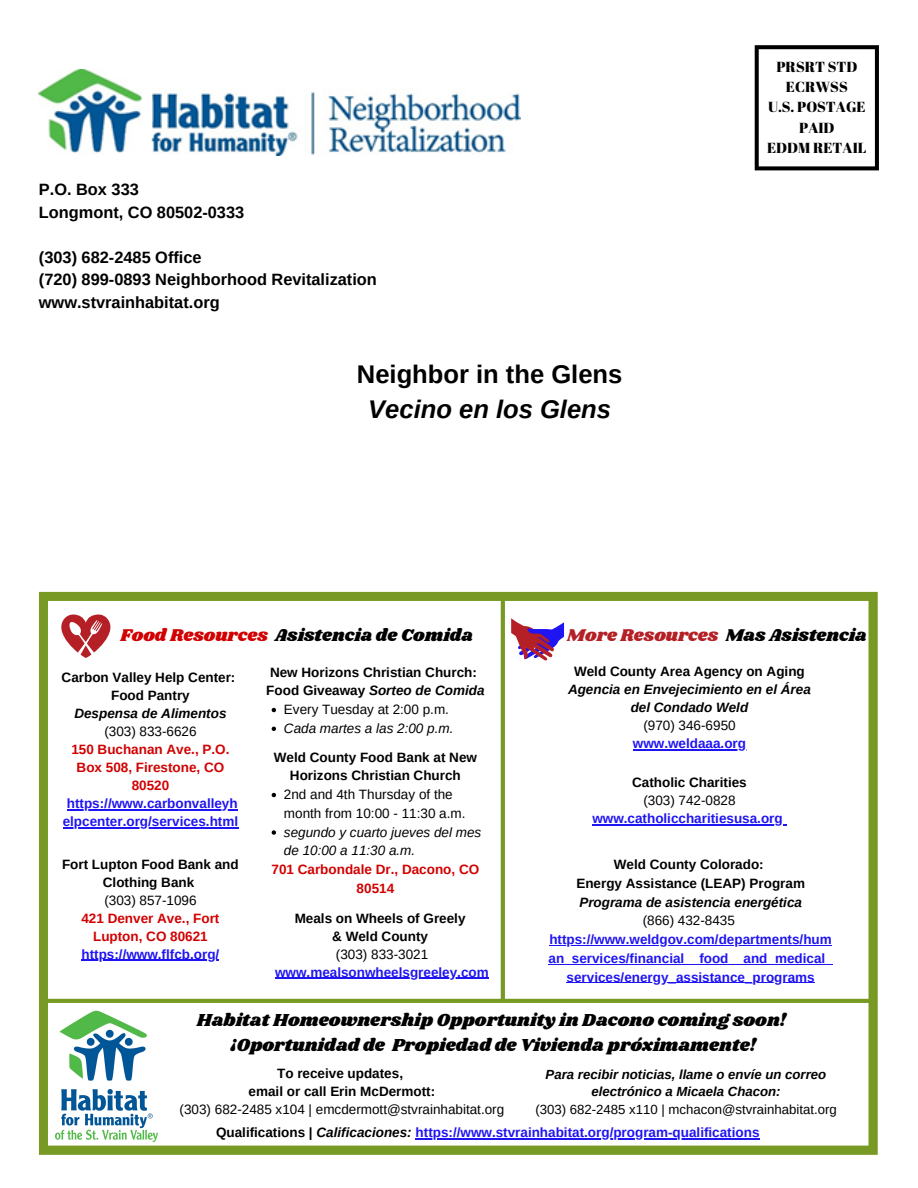
<style>
.page{position:relative;width:918px;height:1188px;background:#fff}
.page>*{position:absolute;margin:0;border:0;box-sizing:border-box;transform-origin:0 0}
.t1{font:700 25.65px "Arimo";color:#000}
.t2{font:italic 700 25.65px "Arimo";color:#000}
.t3{font:18px/24.8px "Shrikhand";color:#000;text-align:center}
.t4{font:17.7px "Shrikhand";color:#000}
.t5{font:17.7px "Shrikhand";color:#b42026}
.t6{font:700 16.35px/22.5px "Arimo";color:#000}
.t7{font:14.55px/20.2px "Abril Fatface";color:#000;text-align:center}
.t8{font:700 13.5px/18.8px "Arimo";color:#1f14f2;text-align:center}
.t9{font:700 13.5px/18px "Arimo";color:#000;text-align:center}
.t10{font:13.5px/18.8px "Arimo";color:#000}
.t11{font:700 13.5px/18px "Arimo";color:#d20002;text-align:center}
.t12{font:italic 700 13.5px/18px "Arimo";color:#000;text-align:center}
.t13{font:italic 13.5px/18.8px "Arimo";color:#000}
.t14{font:italic 700 13.2px/17.5px "Arimo";color:#000;text-align:center}
.t15{font:13.2px "Arimo";color:#000}
.s1{color:#d20002}
.s2{font-style:italic}
.s3{color:#000}
.s4{font-style:italic;color:#000}
</style>
<div class="page">
<svg style="left:755px;top:45px;width:124px;height:125px"></svg>
<img style="left:39px;top:69px;width:481px;height:87px">
<svg style="left:39px;top:592px;width:839px;height:563px"></svg>
<img style="left:56px;top:1011px;width:102px;height:130px">
<svg style="left:48px;top:600px;width:822px;height:403px"></svg>
<hr style="left:416px;top:1138px;width:344px;height:2px;background:#1f14f2">
<p class="t6" style="left:39px;top:178px;width:207px">P.O. Box 333<br>Longmont, CO 80502-0333</p>
<p class="t6" style="left:39px;top:246px;width:339px">(303) 682-2485 Office<br>(720) 899-0893 Neighborhood Revitalization www.stvrainhabitat.org</p>
<h1 class="t1" style="left:357px;top:360px;width:267px">Neighbor in the Glens</h1>
<h1 class="t2" style="left:368px;top:395px;width:244px">Vecino en los Glens</h1>
<p class="t7" style="left:767px;top:56px;width:101px">PRSRT STD<br>ECRWSS<br>U.S. POSTAGE<br>PAID<br>EDDM RETAIL</p>
<h3 class="t4" style="left:121px;top:623px;width:354px"><span class="s1">Food Resources</span> Asistencia de Comida</h3>
<p class="t9" style="left:62px;top:669px;width:175px">Carbon Valley Help Center:<br>Food Pantry</p>
<p class="t12" style="left:74px;top:705px;width:154px">Despensa de Alimentos</p>
<p class="t10" style="left:104px;top:722px;width:94px">(303) 833-6626</p>
<p class="t11" style="left:71px;top:741px;width:160px">150 Buchanan Ave., P.O.<br>Box 508, Firestone, CO<br>80520</p>
<p class="t8" style="left:63px;top:795px;width:177px;line-height:18px">https://www.carbonvalleyh elpcenter.org/services.html</p>
<p class="t9" style="left:62px;top:855px;width:178px">Fort Lupton Food Bank and<br>Clothing Bank</p>
<p class="t10" style="left:104px;top:891px;width:94px">(303) 857-1096</p>
<p class="t11" style="left:81px;top:909px;width:139px">421 Denver Ave., Fort<br>Lupton, CO 80621</p>
<p class="t8" style="left:82px;top:945px;width:139px">https://www.flfcb.org/</p>
<p class="t9" style="left:266px;top:663px;width:220px;line-height:18.8px;text-align:left">New Horizons Christian Church:<br>Food Giveaway <span class="s2">Sorteo de Comida</span></p>
<p class="t10" style="left:284px;top:700px;width:167px">Every Tuesday at 2:00 p.m.</p>
<p class="t13" style="left:284px;top:719px;width:171px">Cada martes a las 2:00 p.m.</p>
<p class="t9" style="left:274px;top:748px;width:205px;line-height:18.8px">Weld County Food Bank at New<br>Horizons Christian Church</p>
<p class="t10" style="left:284px;top:785px;width:183px">2nd and 4th Thursday of the month from 10:00 - 11:30 a.m.</p>
<p class="t13" style="left:284px;top:823px;width:199px">segundo y cuarto jueves del mes de 10:00 a 11:30 a.m.</p>
<p class="t11" style="left:272px;top:860px;width:209px;line-height:18.8px">701 Carbondale Dr., Dacono, CO<br>80514</p>
<p class="t9" style="left:295px;top:909px;width:172px">Meals on Wheels of Greely &amp; Weld County</p>
<p class="t10" style="left:336px;top:945px;width:94px">(303) 833-3021</p>
<p class="t8" style="left:275px;top:963px;width:215px">www.mealsonwheelsgreeley.com</p>
<h3 class="t5" style="left:567px;top:623px;width:301px">More Resources <span class="s3">Mas Asistencia</span></h3>
<p class="t9" style="left:574px;top:663px;width:232px">Weld County Area Agency on Aging</p>
<p class="t12" style="left:568px;top:681px;width:244px">Agencia en Envejecimiento en el Área del Condado Weld</p>
<p class="t10" style="left:643px;top:716px;width:94px">(970) 346-6950</p>
<p class="t8" style="left:633px;top:734px;width:115px">www.weldaaa.org</p>
<p class="t9" style="left:632px;top:773px;width:116px">Catholic Charities</p>
<p class="t10" style="left:643px;top:791px;width:94px">(303) 742-0828</p>
<p class="t8" style="left:592px;top:809px;width:192px">www.catholiccharitiesusa.org</p>
<p class="t9" style="left:576px;top:855px;width:230px;line-height:18.8px">Weld County Colorado:<br>Energy Assistance (LEAP) Program</p>
<p class="t12" style="left:579px;top:893px;width:224px">Programa de asistencia energética</p>
<p class="t10" style="left:643px;top:911px;width:94px">(866) 432-8435</p>
<p class="t8" style="left:549px;top:930px;width:286px">https://www.weldgov.com/departments/hum an_services/financial__food__and_medical_ services/energy_assistance_programs</p>
<h2 class="t3" style="left:197px;top:1008px;width:591px">Habitat Homeownership Opportunity in Dacono coming soon! ¡Oportunidad de Propiedad de Vivienda próximamente!</h2>
<p class="t9" style="left:249px;top:1064px;width:188px">To receive updates,<br>email or call Erin McDermott:</p>
<p class="t10" style="left:180px;top:1100px;width:326px">(303) 682-2485 x104 | emcdermott@stvrainhabitat.org</p>
<p class="t14" style="left:546px;top:1066px;width:282px">Para recibir noticias, llame o envíe un correo electrónico a Micaela Chacon:</p>
<p class="t15" style="left:535px;top:1102px;width:303px">(303) 682-2485 x110 | mchacon@stvrainhabitat.org</p>
<p class="t8" style="left:216px;top:1123px;width:545px"><span class="s3">Qualifications |</span> <span class="s4">Calificaciones:</span> https://www.stvrainhabitat.org/program-qualifications</p>
</div>
